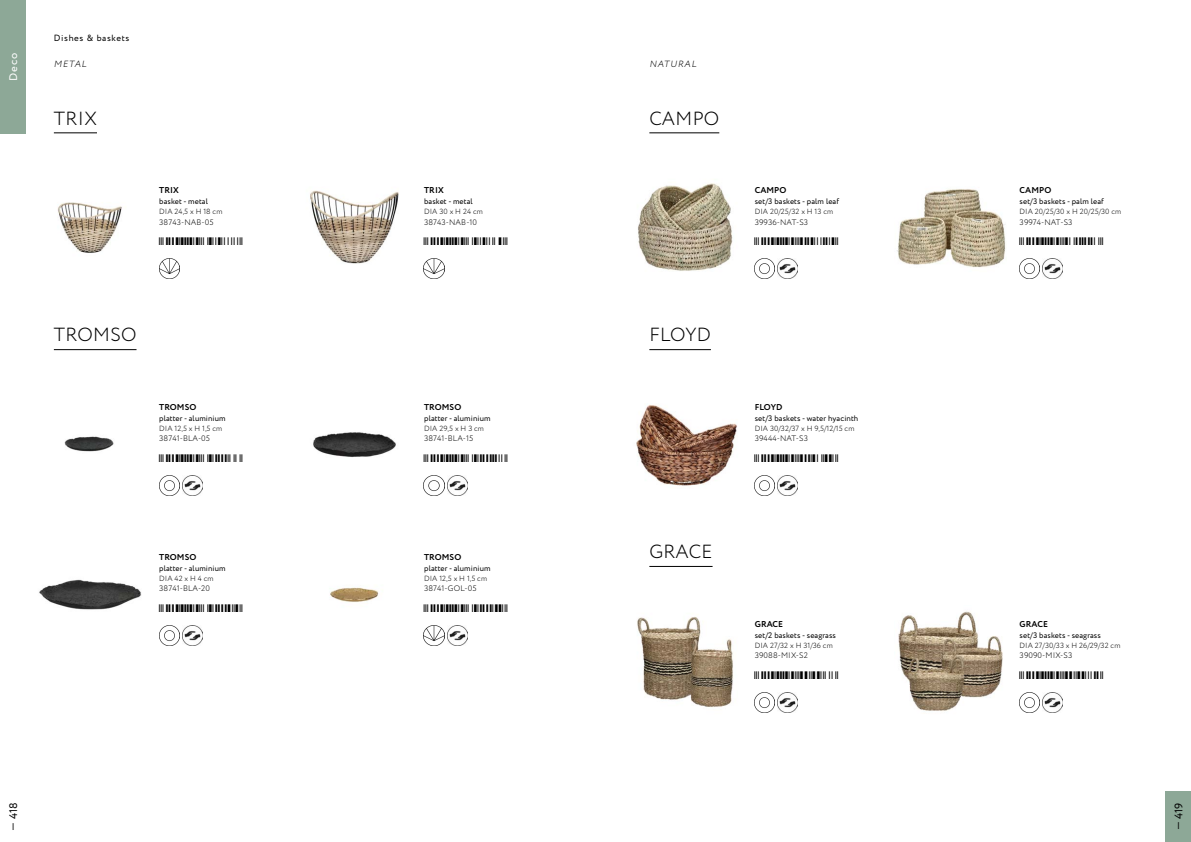
<style>
.page{position:relative;width:1191px;height:842px;background:#fff}
.page>*{position:absolute;margin:0;border:0;box-sizing:border-box;transform-origin:0 0}
.t1{font:300 19px "Circe";letter-spacing:.02em;color:#000}
.t2{font:11px "Circe";color:#000}
.t3{font:11px "Circe";color:#fff}
.t4{font:9px "Circe";letter-spacing:.07em;color:#000}
.t5{font:italic 300 9px "Circe";letter-spacing:.1em;color:#000}
.t6{font:700 8.5px "Circe";letter-spacing:.01em;color:#000}
.t7{font:8px "Circe";letter-spacing:.01em;color:#000}
.t8{font:300 8px "Circe";letter-spacing:.01em;color:#000}
.t9{font:300 7.5px "Circe";letter-spacing:.01em;color:#000}
</style>
<div class="page">
<hr style="left:54px;top:132px;width:43px;height:1px;background:#000">
<hr style="left:54px;top:349px;width:82px;height:1px;background:#000">
<img style="left:57px;top:202px;width:65px;height:51px">
<img style="left:310px;top:190px;width:89px;height:74px">
<img style="left:64px;top:436px;width:50px;height:16px">
<img style="left:313px;top:432px;width:83px;height:25px">
<img style="left:39px;top:579px;width:103px;height:31px">
<img style="left:330px;top:587px;width:49px;height:15px">
<hr style="left:649px;top:132px;width:70px;height:1px;background:#000">
<hr style="left:649px;top:349px;width:62px;height:1px;background:#000">
<hr style="left:649px;top:566px;width:63px;height:1px;background:#000">
<img style="left:638px;top:183px;width:95px;height:88px">
<img style="left:897px;top:189px;width:109px;height:79px">
<img style="left:636px;top:405px;width:101px;height:81px">
<img style="left:637px;top:617px;width:96px;height:91px">
<img style="left:898px;top:611px;width:105px;height:100px">
<div style="left:0;top:0;width:26px;height:134px;background:#8da897"></div>
<div style="left:1165px;top:791px;width:26px;height:51px;background:#8da897"></div>
<svg style="left:159px;top:258px;width:21px;height:20px"></svg>
<svg style="left:423px;top:258px;width:22px;height:20px"></svg>
<svg style="left:159px;top:475px;width:44px;height:20px"></svg>
<svg style="left:423px;top:475px;width:45px;height:20px"></svg>
<svg style="left:159px;top:625px;width:44px;height:20px"></svg>
<svg style="left:423px;top:625px;width:45px;height:20px"></svg>
<svg style="left:754px;top:258px;width:44px;height:20px"></svg>
<svg style="left:1019px;top:258px;width:44px;height:20px"></svg>
<svg style="left:754px;top:475px;width:44px;height:20px"></svg>
<svg style="left:754px;top:692px;width:44px;height:19px"></svg>
<svg style="left:1019px;top:692px;width:44px;height:19px"></svg>
<h2 class="t3" style="left:6px;top:81px;width:30px;rotate:-90deg">Deco</h2>
<p class="t4" style="left:54px;top:32px;width:77px">Dishes &amp; baskets</p>
<p class="t5" style="left:54px;top:58px;width:34px">METAL</p>
<h1 class="t1" style="left:54px;top:106px;width:45px">TRIX</h1>
<p class="t6" style="left:159px;top:185px;width:21px">TRIX</p>
<p class="t7" style="left:159px;top:196px;width:50px">basket - metal</p>
<p class="t9" style="left:159px;top:207px;width:65px">DIA 24,5 x H 18 cm</p>
<p class="t8" style="left:159px;top:217px;width:56px">38743-NAB-05</p>
<h1 class="t1" style="left:54px;top:322px;width:84px">TROMSO</h1>
<p class="t6" style="left:159px;top:402px;width:39px">TROMSO</p>
<p class="t7" style="left:159px;top:413px;width:68px">platter - aluminium</p>
<p class="t9" style="left:159px;top:423px;width:64px">DIA 12,5 x H 1,5 cm</p>
<p class="t8" style="left:159px;top:433px;width:52px">38741-BLA-05</p>
<p class="t6" style="left:159px;top:552px;width:39px">TROMSO</p>
<p class="t7" style="left:159px;top:563px;width:68px">platter - aluminium</p>
<p class="t9" style="left:159px;top:573px;width:56px">DIA 42 x H 4 cm</p>
<p class="t8" style="left:159px;top:583px;width:52px">38741-BLA-20</p>
<p class="t6" style="left:424px;top:185px;width:21px">TRIX</p>
<p class="t7" style="left:424px;top:196px;width:50px">basket - metal</p>
<p class="t9" style="left:424px;top:207px;width:60px">DIA 30 x H 24 cm</p>
<p class="t8" style="left:424px;top:217px;width:55px">38743-NAB-10</p>
<p class="t6" style="left:424px;top:402px;width:39px">TROMSO</p>
<p class="t7" style="left:424px;top:413px;width:68px">platter - aluminium</p>
<p class="t9" style="left:424px;top:423px;width:61px">DIA 29,5 x H 3 cm</p>
<p class="t8" style="left:424px;top:433px;width:51px">38741-BLA-15</p>
<p class="t6" style="left:424px;top:552px;width:39px">TROMSO</p>
<p class="t7" style="left:424px;top:563px;width:68px">platter - aluminium</p>
<p class="t9" style="left:424px;top:573px;width:64px">DIA 12,5 x H 1,5 cm</p>
<p class="t8" style="left:424px;top:583px;width:54px">38741-GOL-05</p>
<p class="t5" style="left:649px;top:58px;width:49px">NATURAL</p>
<h1 class="t1" style="left:649px;top:106px;width:71px">CAMPO</h1>
<p class="t6" style="left:755px;top:185px;width:33px">CAMPO</p>
<p class="t7" style="left:755px;top:196px;width:86px">set/3 baskets - palm leaf</p>
<p class="t9" style="left:755px;top:207px;width:80px">DIA 20/25/32 x H 13 cm</p>
<p class="t8" style="left:755px;top:217px;width:55px">39936-NAT-S3</p>
<h1 class="t1" style="left:649px;top:322px;width:63px">FLOYD</h1>
<p class="t6" style="left:755px;top:402px;width:29px">FLOYD</p>
<p class="t7" style="left:755px;top:413px;width:105px">set/3 baskets - water hyacinth</p>
<p class="t9" style="left:755px;top:423px;width:101px">DIA 30/32/37 x H 9,5/12/15 cm</p>
<p class="t8" style="left:755px;top:433px;width:55px">39444-NAT-S3</p>
<h1 class="t1" style="left:649px;top:539px;width:65px">GRACE</h1>
<p class="t6" style="left:755px;top:618px;width:30px">GRACE</p>
<p class="t7" style="left:755px;top:629px;width:83px">set/2 baskets - seagrass</p>
<p class="t9" style="left:755px;top:640px;width:79px">DIA 27/32 x H 31/36 cm</p>
<p class="t8" style="left:755px;top:650px;width:55px">39088-MIX-S2</p>
<p class="t6" style="left:1019px;top:185px;width:33px">CAMPO</p>
<p class="t7" style="left:1019px;top:196px;width:86px">set/3 baskets - palm leaf</p>
<p class="t9" style="left:1019px;top:207px;width:103px">DIA 20/25/30 x H 20/25/30 cm</p>
<p class="t8" style="left:1019px;top:217px;width:54px">39974-NAT-S3</p>
<p class="t6" style="left:1019px;top:618px;width:30px">GRACE</p>
<p class="t7" style="left:1019px;top:629px;width:83px">set/3 baskets - seagrass</p>
<p class="t9" style="left:1019px;top:640px;width:102px">DIA 27/30/33 x H 26/29/32 cm</p>
<p class="t8" style="left:1019px;top:650px;width:54px">39090-MIX-S3</p>
<h2 class="t2" style="left:6px;top:830px;width:30px;rotate:-90deg">— 418</h2>
<h2 class="t2" style="left:1171px;top:830px;width:29px;rotate:-90deg">— 419</h2>
</div>
